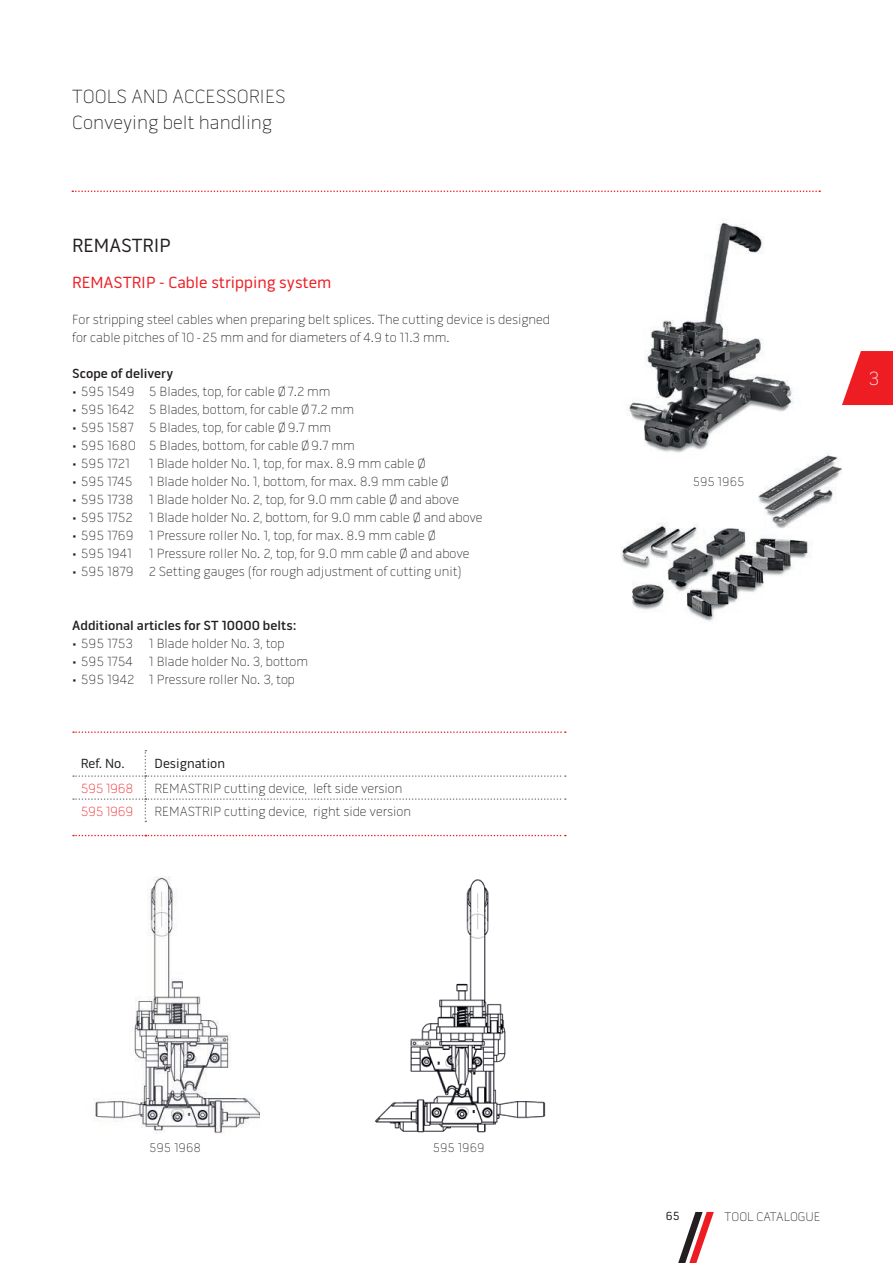
<style>
.page{position:relative;width:893px;height:1263px;background:#fff}
.page>*{position:absolute;margin:0;border:0;box-sizing:border-box;transform-origin:0 0}
.Head_B_Th_13_17_Left{font:100 19.5px "Pill Gothic 600 mg";color:#231f20}
.Head_A_Th_13_17_Left{font:100 19.5px "Pill Gothic 600 mg";color:#231f20}
.t1{font:19.5px "Pill Gothic 600 mg";color:#231f20}
.t2{font:100 19.5px "Pill Gothic 600 mg";color:#fff}
.Head_thin_13_17_RED{font:16.5px "Pill Gothic 600 mg";color:#ee1d23}
.Bullets_Reg_9_12_Lef{font:100 13.5px "Pill Gothic 600 mg";color:#231f20}
.Reg_9_12_Left__Paren{font:100 13.5px/18px "Pill Gothic 600 mg";color:#231f20}
.Table_Thin_9_9{font:100 13.5px "Pill Gothic 600 mg";color:#231f20}
.Med_9_12_Left{font:500 13.5px "Pill Gothic 600 mg";color:#231f20}
.Table_Header_9_9{font:13.5px "Pill Gothic 600 mg";color:#231f20}
.Table_Code_Thin_9_9{font:100 13.5px "Pill Gothic 600 mg";letter-spacing:-.025em;color:#ee1d23}
.Caption_Th_8_5_9_Cen{font:100 12.75px "Pill Gothic 600 mg";color:#231f20}
.t3{font:12px "Pill Gothic 600 mg";color:#231f20}
</style>
<div class="page">
<svg style="left:842px;top:351px;width:51px;height:54px"></svg>
<svg style="left:678px;top:1212px;width:36px;height:51px"></svg>
<svg style="left:73px;top:731px;width:493px;height:2px"></svg>
<svg style="left:73px;top:750px;width:493px;height:72px"></svg>
<svg style="left:73px;top:835px;width:493px;height:1px"></svg>
<svg style="left:72px;top:190px;width:748px;height:2px"></svg>
<img style="left:628px;top:220px;width:165px;height:212px">
<img style="left:620px;top:432px;width:222px;height:189px">
<img style="left:93px;top:876px;width:166px;height:258px">
<img style="left:375px;top:879px;width:171px;height:254px">
<p class="Head_A_Th_13_17_Left" style="left:72px;top:85px;width:215px">TOOLS AND ACCESSORIES</p>
<p class="Head_B_Th_13_17_Left" style="left:72px;top:111px;width:201px">Conveying belt handling</p>
<p class="t1" style="left:72px;top:234px;width:100px">REMASTRIP</p>
<p class="Head_thin_13_17_RED" style="left:72px;top:273px;width:261px">REMASTRIP - Cable stripping system</p>
<p class="Reg_9_12_Left__Paren" style="left:72px;top:310px;width:479px">For stripping steel cables when preparing belt splices. The cutting device is designed for cable pitches of 10-25 mm and for diameters of 4.9 to 11.3 mm.</p>
<p class="Med_9_12_Left" style="left:72px;top:365px;width:102px">Scope of delivery</p>
<p class="Bullets_Reg_9_12_Lef" style="left:72px;top:384px;width:260px">• 595 1549 5 Blades, top, for cable Ø7.2 mm</p>
<p class="Bullets_Reg_9_12_Lef" style="left:72px;top:402px;width:283px">• 595 1642 5 Blades, bottom, for cable Ø7.2 mm</p>
<p class="Bullets_Reg_9_12_Lef" style="left:72px;top:420px;width:260px">• 595 1587 5 Blades, top, for cable Ø9.7 mm</p>
<p class="Bullets_Reg_9_12_Lef" style="left:72px;top:438px;width:284px">• 595 1680 5 Blades, bottom, for cable Ø9.7 mm</p>
<p class="Bullets_Reg_9_12_Lef" style="left:72px;top:456px;width:59px">• 595 1721</p>
<p class="Bullets_Reg_9_12_Lef" style="left:149px;top:456px;width:278px">1 Blade holder No. 1, top, for max. 8.9 mm cable Ø</p>
<p class="Bullets_Reg_9_12_Lef" style="left:72px;top:474px;width:378px">• 595 1745 1 Blade holder No. 1, bottom, for max. 8.9 mm cable Ø</p>
<p class="Bullets_Reg_9_12_Lef" style="left:72px;top:492px;width:388px">• 595 1738 1 Blade holder No. 2, top, for 9.0 mm cable Ø and above</p>
<p class="Bullets_Reg_9_12_Lef" style="left:72px;top:510px;width:412px">• 595 1752 1 Blade holder No. 2, bottom, for 9.0 mm cable Ø and above</p>
<p class="Bullets_Reg_9_12_Lef" style="left:72px;top:528px;width:365px">• 595 1769 1 Pressure roller No. 1, top, for max. 8.9 mm cable Ø</p>
<p class="Bullets_Reg_9_12_Lef" style="left:72px;top:546px;width:399px">• 595 1941 1 Pressure roller No. 2, top, for 9.0 mm cable Ø and above</p>
<p class="Bullets_Reg_9_12_Lef" style="left:72px;top:564px;width:391px">• 595 1879 2 Setting gauges (for rough adjustment of cutting unit)</p>
<p class="Med_9_12_Left" style="left:72px;top:617px;width:226px">Additional articles for ST 10000 belts:</p>
<p class="Bullets_Reg_9_12_Lef" style="left:72px;top:636px;width:214px">• 595 1753 1 Blade holder No. 3, top</p>
<p class="Bullets_Reg_9_12_Lef" style="left:72px;top:654px;width:237px">• 595 1754 1 Blade holder No. 3, bottom</p>
<p class="Bullets_Reg_9_12_Lef" style="left:72px;top:672px;width:224px">• 595 1942 1 Pressure roller No. 3, top</p>
<p class="Table_Header_9_9" style="left:81px;top:755px;width:45px">Ref. No.</p>
<p class="Table_Header_9_9" style="left:155px;top:755px;width:72px">Designation</p>
<p class="Table_Code_Thin_9_9" style="left:81px;top:780px;width:54px">595 1968</p>
<p class="Table_Thin_9_9" style="left:155px;top:780px;width:249px">REMASTRIP cutting device, left side version</p>
<p class="Table_Code_Thin_9_9" style="left:81px;top:803px;width:54px">595 1969</p>
<p class="Table_Thin_9_9" style="left:155px;top:803px;width:258px">REMASTRIP cutting device, right side version</p>
<p class="Caption_Th_8_5_9_Cen" style="left:693px;top:474px;width:53px">595 1965</p>
<h1 class="t2" style="left:869px;top:367px;width:12px">3</h1>
<p class="Caption_Th_8_5_9_Cen" style="left:149px;top:1140px;width:53px">595 1968</p>
<p class="Caption_Th_8_5_9_Cen" style="left:433px;top:1140px;width:53px">595 1969</p>
<p class="t3" style="left:666px;top:1209px;width:15px">65</p>
<p class="Caption_Th_8_5_9_Cen" style="left:725px;top:1209px;width:98px">TOOL CATALOGUE</p>
</div>
